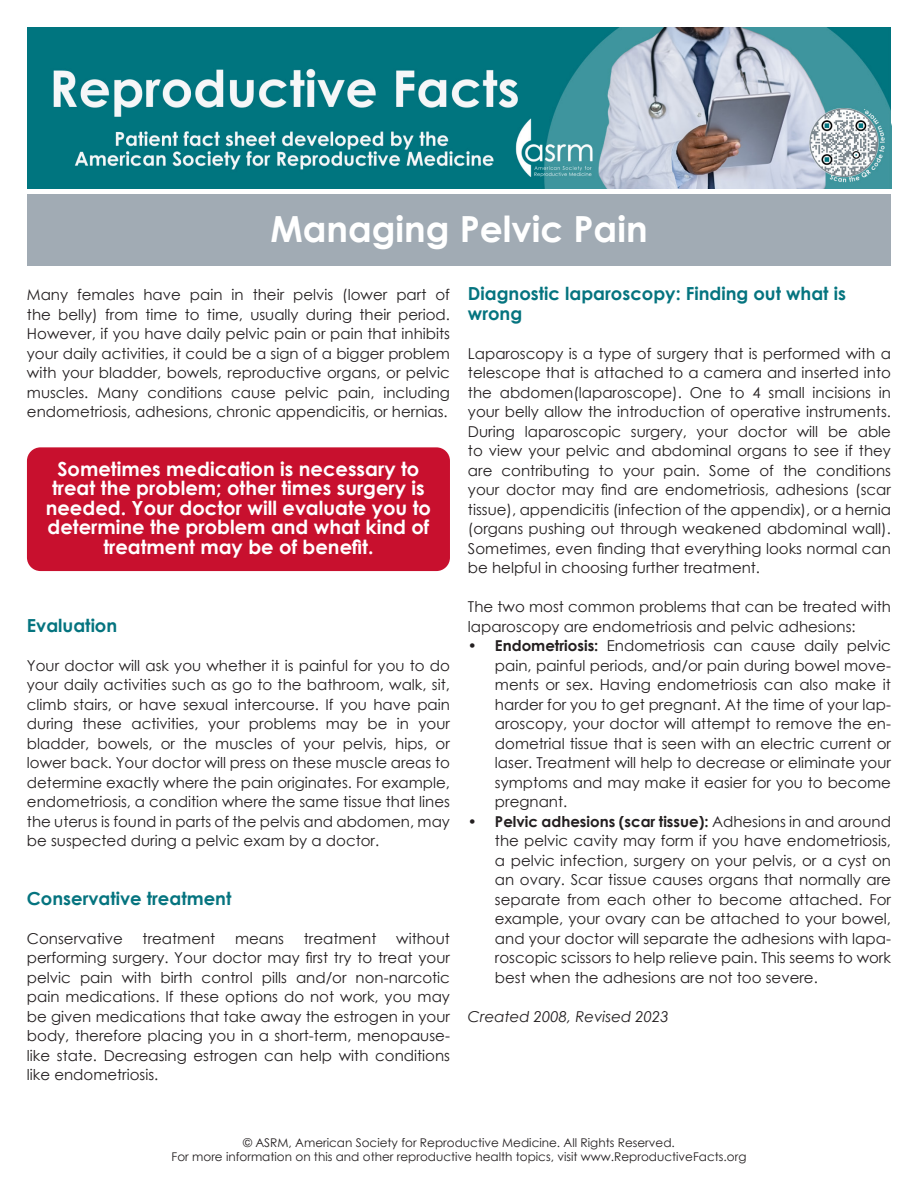
<style>
.page{position:relative;width:918px;height:1188px;background:#fff}
.page>*{position:absolute;margin:0;border:0;box-sizing:border-box;transform-origin:0 0}
.Main_Title{font:700 36px "Century Gothic";color:#fff}
.Red_Summary{font:700 19.5px/19.5px "Century Gothic";color:#fff;text-align:center}
.Subheading{font:700 18px/19.5px "Century Gothic";color:#05747f}
.Main_Body{font:15px/19.5px "Century Gothic";color:#231f20;text-align:justify}
.Main_Body-2{font:italic 15px "Century Gothic";color:#231f20}
.t1{font:12px/14.4px "Century Gothic";color:#231f20;text-align:center}
.s1{font-weight:700}
</style>
<div class="page">
<div style="left:27px;top:194px;width:864px;height:72px;background:#a1abb4"></div>
<div style="left:27px;top:447px;width:423px;height:124px;background:#c8102e;border-radius:14px"></div>
<img style="left:27px;top:27px;width:864px;height:162px">
<p class="Main_Title" style="left:270px;top:201px;width:379px">Managing Pelvic Pain</p>
<p class="Main_Body" style="left:27px;top:285px;width:425px">Many females have pain in their pelvis (lower part of the belly) from time to time, usually during their period.<br>However, if you have daily pelvic pain or pain that inhibits your daily activities, it could be a sign of a bigger problem with your bladder, bowels, reproductive organs, or pelvic muscles. Many conditions cause pelvic pain, including endometriosis, adhesions, chronic appendicitis, or hernias.</p>
<p class="Subheading" style="left:468px;top:283px;width:379px">Diagnostic laparoscopy: Finding out what is wrong</p>
<p class="Main_Body" style="left:468px;top:343px;width:425px">Laparoscopy is a type of surgery that is performed with a telescope that is attached to a camera and inserted into the abdomen(laparoscope). One to 4 small incisions in your belly allow the introduction of operative instruments.<br>During laparoscopic surgery, your doctor will be able to view your pelvic and abdominal organs to see if they are contributing to your pain. Some of the conditions your doctor may find are endometriosis, adhesions (scar tissue), appendicitis (infection of the appendix), or a hernia (organs pushing out through weakened abdominal wall).<br>Sometimes, even finding that everything looks normal can be helpful in choosing further treatment.</p>
<p class="Main_Body" style="left:468px;top:597px;width:425px">The two most common problems that can be treated with laparoscopy are endometriosis and pelvic adhesions:</p>
<p class="Main_Body" style="left:495px;top:636px;width:398px;text-indent:-27px">• <span class="s1">Endometriosis:</span> Endometriosis can cause daily pelvic pain, painful periods, and/or pain during bowel move&shy;ments or sex. Having endometriosis can also make it harder for you to get pregnant. At the time of your lap&shy;aroscopy, your doctor will attempt to remove the en&shy;dometrial tissue that is seen with an electric current or laser. Treatment will help to decrease or eliminate your symptoms and may make it easier for you to become pregnant.</p>
<p class="Main_Body" style="left:495px;top:811px;width:398px;text-indent:-27px">• <span class="s1">Pelvic adhesions (scar tissue):</span> Adhesions in and around the pelvic cavity may form if you have endometriosis, a pelvic infection, surgery on your pelvis, or a cyst on an ovary. Scar tissue causes organs that normally are separate from each other to become attached. For example, your ovary can be attached to your bowel, and your doctor will separate the adhesions with lapa&shy;roscopic scissors to help relieve pain. This seems to work best when the adhesions are not too severe.</p>
<p class="Main_Body-2" style="left:468px;top:1006px;width:202px">Created 2008, Revised 2023</p>
<p class="Red_Summary" style="left:46px;top:458px;width:387px">Sometimes medication is necessary to treat the problem; other times surgery is needed. Your doctor will evaluate you to determine the problem and what kind of treatment may be of benefit.</p>
<p class="Subheading" style="left:27px;top:614px;width:92px">Evaluation</p>
<p class="Main_Body" style="left:27px;top:655px;width:425px">Your doctor will ask you whether it is painful for you to do your daily activities such as go to the bathroom, walk, sit, climb stairs, or have sexual intercourse. If you have pain during these activities, your problems may be in your bladder, bowels, or the muscles of your pelvis, hips, or lower back. Your doctor will press on these muscle areas to determine exactly where the pain originates. For example, endometriosis, a condition where the same tissue that lines the uterus is found in parts of the pelvis and abdomen, may be suspected during a pelvic exam by a doctor.</p>
<p class="Subheading" style="left:27px;top:887px;width:206px">Conservative treatment</p>
<p class="Main_Body" style="left:27px;top:928px;width:97px">Conservative</p>
<p class="Main_Body" style="left:143px;top:928px;width:74px">treatment</p>
<p class="Main_Body" style="left:235px;top:928px;width:51px">means</p>
<p class="Main_Body" style="left:304px;top:928px;width:74px">treatment</p>
<p class="Main_Body" style="left:27px;top:928px;width:425px;text-indent:369px">without performing surgery. Your doctor may first try to treat your pelvic pain with birth control pills and/or non-narcotic pain medications. If these options do not work, you may be given medications that take away the estrogen in your body, therefore placing you in a short-term, menopause&shy;like state. Decreasing estrogen can help with conditions like endometriosis.</p>
<p class="t1" style="left:172px;top:1135px;width:576px">© ASRM, American Society for Reproductive Medicine. All Rights Reserved.<br>For more information on this and other reproductive health topics, visit www.ReproductiveFacts.org</p>
</div>
